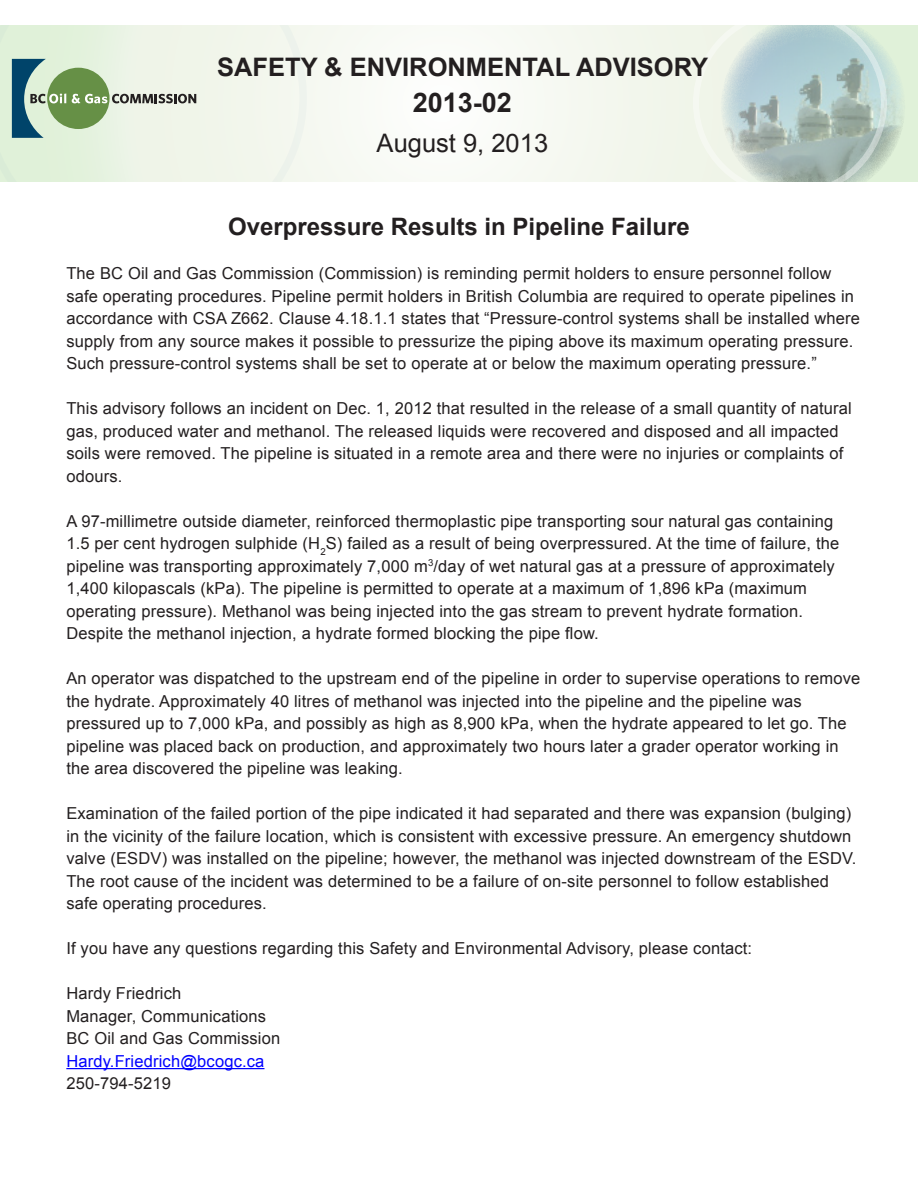
<style>
.page{position:relative;width:918px;height:1188px;background:#fff}
.page>*{position:absolute;margin:0;border:0;box-sizing:border-box;transform-origin:0 0}
.Large_title__23_pt{font:700 27px "Arial";color:#231f20}
.Large_title__23_pt-2{font:700 25.5px "Arial";color:#231f20}
.Large_title__23_pt-3{font:25.5px "Arial";color:#231f20}
.Normal_text_11_over{font:700 24px "Arial";color:#231f20}
.Normal_text_11_over-2{font:16.5px/22.5px "Arial";letter-spacing:.01em;color:#231f20}
.Normal_text_11_over-3{font:16.5px "Arial";letter-spacing:.01em;color:#00f}
</style>
<div class="page">
<hr style="left:66px;top:1068px;width:198px;height:1px;background:#00f">
<div style="left:0;top:23px;width:918px;height:160px;background:#f6f9f2"></div>
<img style="left:721px;top:14px;width:184px;height:185px;border-radius:92px">
<svg style="left:0;top:25px;width:307px;height:158px"></svg>
<div style="left:0;top:183px;width:918px;height:71px;background:#fff"></div>
<div style="left:0;top:0;width:918px;height:25px;background:#fff"></div>
<div style="left:47px;top:68px;width:63px;height:61px;background:#669046;border-radius:50%"></div>
<svg style="left:12px;top:59px;width:54px;height:79px"></svg>
<svg style="left:72px;top:94px;width:124px;height:9px"></svg>
<p class="Large_title__23_pt-2" style="left:217px;top:50px;width:493px">SAFETY &amp; ENVIRONMENTAL ADVISORY</p>
<p class="Large_title__23_pt" style="left:413px;top:84px;width:101px">2013-02</p>
<p class="Large_title__23_pt-3" style="left:377px;top:126px;width:173px">August 9, 2013</p>
<p class="Normal_text_11_over" style="left:228px;top:210px;width:463px">Overpressure Results in Pipeline Failure</p>
<p class="Normal_text_11_over-2" style="left:66px;top:263px;width:795px">The BC Oil and Gas Commission (Commission) is reminding permit holders to ensure personnel follow safe operating procedures. Pipeline permit holders in British Columbia are required to operate pipelines in accordance with CSA Z662. Clause 4.18.1.1 states that “Pressure-control systems shall be installed where supply from any source makes it possible to pressurize the piping above its maximum operating pressure.<br>Such pressure-control systems shall be set to operate at or below the maximum operating pressure.”</p>
<p class="Normal_text_11_over-2" style="left:66px;top:398px;width:787px">This advisory follows an incident on Dec. 1, 2012 that resulted in the release of a small quantity of natural gas, produced water and methanol. The released liquids were recovered and disposed and all impacted soils were removed. The pipeline is situated in a remote area and there were no injuries or complaints of odours.</p>
<p class="Normal_text_11_over-2" style="left:66px;top:510px;width:775px">A 97-millimetre outside diameter, reinforced thermoplastic pipe transporting sour natural gas containing 1.5 per cent hydrogen sulphide (H<sub>2</sub>S) failed as a result of being overpressured. At the time of failure, the pipeline was transporting approximately 7,000 m<sup>3</sup>/day of wet natural gas at a pressure of approximately 1,400 kilopascals (kPa). The pipeline is permitted to operate at a maximum of 1,896 kPa (maximum operating pressure). Methanol was being injected into the gas stream to prevent hydrate formation.<br>Despite the methanol injection, a hydrate formed blocking the pipe flow.</p>
<p class="Normal_text_11_over-2" style="left:66px;top:668px;width:795px">An operator was dispatched to the upstream end of the pipeline in order to supervise operations to remove the hydrate. Approximately 40 litres of methanol was injected into the pipeline and the pipeline was pressured up to 7,000 kPa, and possibly as high as 8,900 kPa, when the hydrate appeared to let go. The pipeline was placed back on production, and approximately two hours later a grader operator working in the area discovered the pipeline was leaking.</p>
<p class="Normal_text_11_over-2" style="left:66px;top:803px;width:792px">Examination of the failed portion of the pipe indicated it had separated and there was expansion (bulging) in the vicinity of the failure location, which is consistent with excessive pressure. An emergency shutdown valve (ESDV) was installed on the pipeline; however, the methanol was injected downstream of the ESDV.<br>The root cause of the incident was determined to be a failure of on-site personnel to follow established safe operating procedures.</p>
<p class="Normal_text_11_over-2" style="left:66px;top:938px;width:687px">If you have any questions regarding this Safety and Environmental Advisory, please contact:</p>
<p class="Normal_text_11_over-2" style="left:66px;top:983px;width:117px">Hardy Friedrich</p>
<p class="Normal_text_11_over-2" style="left:66px;top:1005px;width:201px">Manager, Communications</p>
<p class="Normal_text_11_over-2" style="left:66px;top:1028px;width:215px">BC Oil and Gas Commission</p>
<p class="Normal_text_11_over-3" style="left:66px;top:1050px;width:200px">Hardy.Friedrich@bcogc.ca</p>
<p class="Normal_text_11_over-2" style="left:66px;top:1073px;width:106px">250-794-5219</p>
</div>
